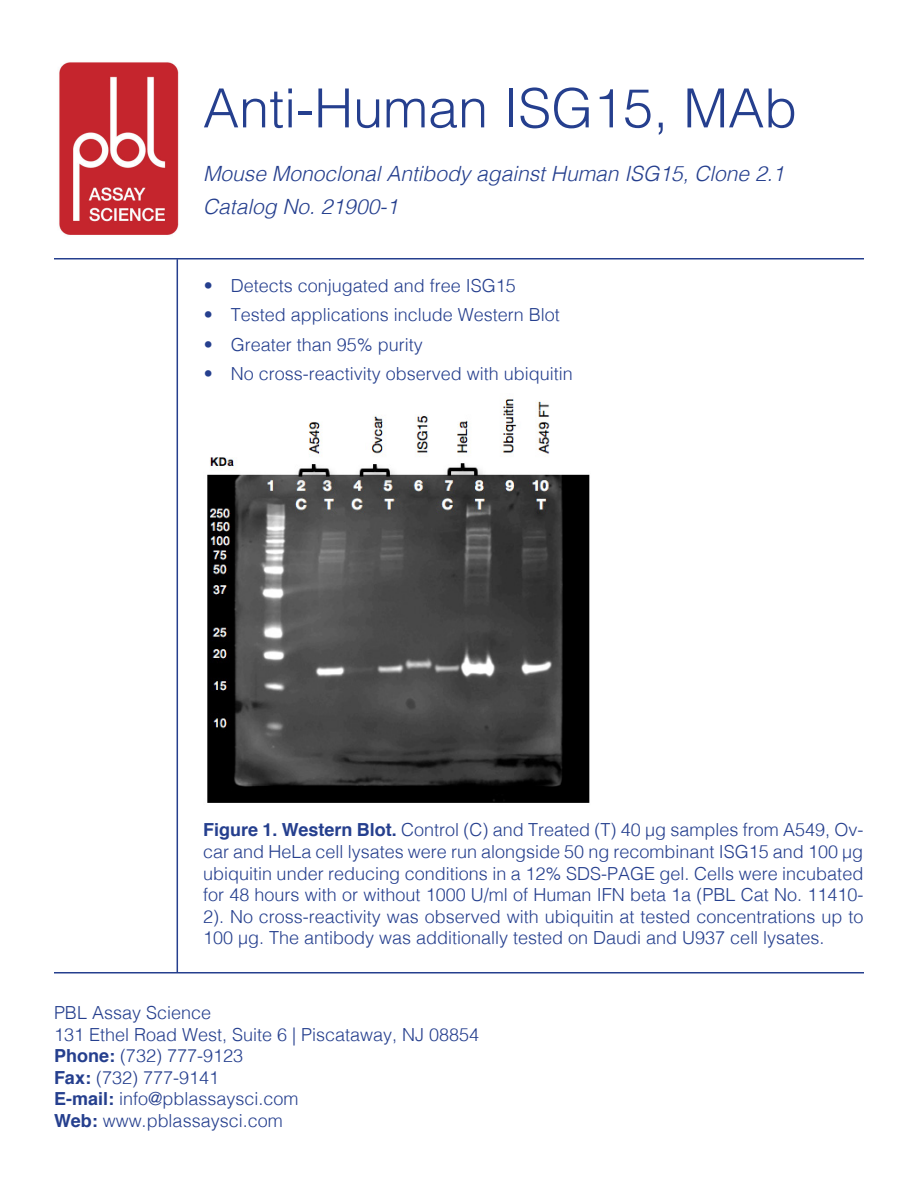
<style>
.page{position:relative;width:918px;height:1188px;background:#fff}
.page>*{position:absolute;margin:0;border:0;box-sizing:border-box;transform-origin:0 0}
.t1{font:300 54px "Helvetica";color:#253f8e}
.t2{font:italic 300 21px "Helvetica";color:#253f8e}
.t3{font:300 18px/21.6px "Helvetica";color:#253f8e;text-align:justify}
.s1{font-weight:700}
</style>
<div class="page">
<img style="left:59px;top:62px;width:120px;height:173px">
<hr style="left:54px;top:258px;width:810px;height:2px;background:#253f8e">
<hr style="left:177px;top:259px;width:1px;height:713px;background:#253f8e">
<hr style="left:54px;top:972px;width:810px;height:2px;background:#253f8e">
<img style="left:207px;top:399px;width:383px;height:404px">
<p class="t1" style="left:203px;top:62px;width:596px">Anti-Human ISG15, MAb</p>
<p class="t2" style="left:203px;top:156px;width:583px">Mouse Monoclonal Antibody against Human ISG15, Clone 2.1</p>
<p class="t2" style="left:203px;top:188px;width:196px">Catalog No. 21900-1</p>
<p class="t3" style="left:204px;top:274px;width:314px">• Detects conjugated and free ISG15</p>
<p class="t3" style="left:204px;top:303px;width:358px">• Tested applications include Western Blot</p>
<p class="t3" style="left:204px;top:332px;width:221px">• Greater than 95% purity</p>
<p class="t3" style="left:204px;top:361px;width:371px">• No cross-reactivity observed with ubiquitin</p>
<p class="t3" style="left:203px;top:818px;width:662px"><span class="s1">Figure 1. Western Blot.</span> Control (C) and Treated (T) 40 μg samples from A549, Ov&shy;car and HeLa cell lysates were run alongside 50 ng recombinant ISG15 and 100 μg ubiquitin under reducing conditions in a 12% SDS-PAGE gel. Cells were incubated for 48 hours with or without 1000 U/ml of Human IFN beta 1a (PBL Cat No. 11410- 2). No cross-reactivity was observed with ubiquitin at tested concentrations up to 100 μg. The antibody was additionally tested on Daudi and U937 cell lysates.</p>
<p class="t3" style="left:54px;top:1001px;width:159px">PBL Assay Science</p>
<p class="t3" style="left:54px;top:1022px;width:427px">131 Ethel Road West, Suite 6 | Piscataway, NJ 08854</p>
<p class="t3" style="left:54px;top:1044px;width:191px"><span class="s1">Phone:</span> (732) 777-9123</p>
<p class="t3" style="left:54px;top:1065px;width:167px"><span class="s1">Fax:</span> (732) 777-9141</p>
<p class="t3" style="left:54px;top:1087px;width:246px"><span class="s1">E-mail:</span> info@pblassaysci.com</p>
<p class="t3" style="left:54px;top:1109px;width:230px"><span class="s1">Web:</span> www.pblassaysci.com</p>
</div>
